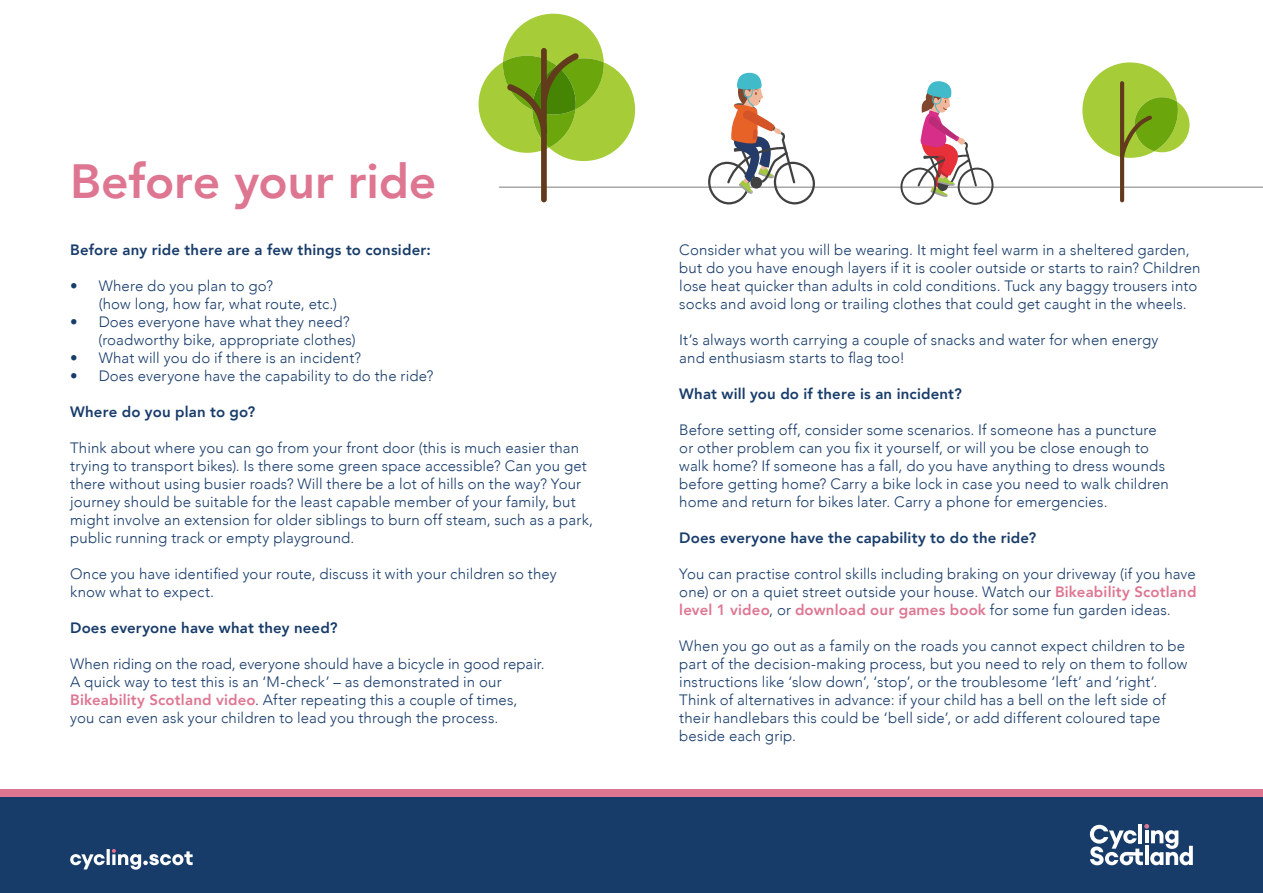
<style>
.page{position:relative;width:1263px;height:893px;background:#fff}
.page>*{position:absolute;margin:0;border:0;box-sizing:border-box;transform-origin:0 0}
.t1{font:800 48px "Avenir";letter-spacing:-.005em;color:#de7692}
.t2{font:300 15px/18px "Avenir";letter-spacing:.01em;color:#183c6a}
.t3{font:800 15px "Avenir";letter-spacing:.01em;color:#183c6a}
.s1{font-weight:800;color:#de7692}
</style>
<div class="page">
<hr style="left:499px;top:186px;width:764px;height:2px;background:#a8a8a7">
<div style="left:0;top:796px;width:1263px;height:97px;background:#183c6a"></div>
<div style="left:0;top:789px;width:1263px;height:7px;background:#de7692"></div>
<svg style="left:1090px;top:824px;width:103px;height:41px"></svg>
<hr style="left:1120px;top:81px;width:4px;height:121px;background:#613b1c;border-radius:2px">
<svg style="left:1082px;top:62px;width:107px;height:96px"></svg>
<div style="left:541px;top:48px;width:6px;height:154px;background:#613b1c;border-radius:3px"></div>
<svg style="left:479px;top:14px;width:156px;height:147px"></svg>
<svg style="left:900px;top:81px;width:94px;height:124px"></svg>
<svg style="left:706px;top:73px;width:110px;height:132px"></svg>
<svg style="left:70px;top:849px;width:123px;height:21px"></svg>
<h1 class="t1" style="left:70px;top:144px;width:368px">Before your ride</h1>
<p class="t3" style="left:70px;top:238px;width:362px">Before any ride there are a few things to consider:</p>
<p class="t2" style="left:99px;top:277px;width:240px;text-indent:-28px">• Where do you plan to go?<br>(how long, how far, what route, etc.)</p>
<p class="t2" style="left:99px;top:313px;width:259px;text-indent:-28px">• Does everyone have what they need? (roadworthy bike, appropriate clothes)</p>
<p class="t2" style="left:70px;top:349px;width:292px">• What will you do if there is an incident?</p>
<p class="t2" style="left:70px;top:367px;width:365px">• Does everyone have the capability to do the ride?</p>
<p class="t3" style="left:70px;top:400px;width:187px">Where do you plan to go?</p>
<p class="t2" style="left:70px;top:439px;width:524px">Think about where you can go from your front door (this is much easier than trying to transport bikes). Is there some green space accessible? Can you get there without using busier roads? Will there be a lot of hills on the way? Your journey should be suitable for the least capable member of your family, but might involve an extension for older siblings to burn off steam, such as a park, public running track or empty playground.</p>
<p class="t2" style="left:70px;top:565px;width:488px">Once you have identified your route, discuss it with your children so they know what to expect.</p>
<p class="t3" style="left:70px;top:616px;width:269px">Does everyone have what they need?</p>
<p class="t2" style="left:70px;top:655px;width:476px">When riding on the road, everyone should have a bicycle in good repair.<br>A quick way to test this is an ‘M-check’ – as demonstrated in our <span class="s1">Bikeability Scotland video</span>. After repeating this a couple of times, you can even ask your children to lead you through the process.</p>
<p class="t2" style="left:679px;top:241px;width:523px">Consider what you will be wearing. It might feel warm in a sheltered garden, but do you have enough layers if it is cooler outside or starts to rain? Children lose heat quicker than adults in cold conditions. Tuck any baggy trousers into socks and avoid long or trailing clothes that could get caught in the wheels.</p>
<p class="t2" style="left:679px;top:331px;width:481px">It’s always worth carrying a couple of snacks and water for when energy and enthusiasm starts to flag too!</p>
<p class="t3" style="left:679px;top:382px;width:284px">What will you do if there is an incident?</p>
<p class="t2" style="left:679px;top:421px;width:491px">Before setting off, consider some scenarios. If someone has a puncture or other problem can you fix it yourself, or will you be close enough to walk home? If someone has a fall, do you have anything to dress wounds before getting home? Carry a bike lock in case you need to walk children home and return for bikes later. Carry a phone for emergencies.</p>
<p class="t3" style="left:679px;top:526px;width:358px">Does everyone have the capability to do the ride?</p>
<p class="t2" style="left:679px;top:565px;width:519px;text-align:justify">You can practise control skills including braking on your driveway (if you have one) or on a quiet street outside your house. Watch our <span class="s1">Bikeability Scotland level 1 video</span>, or <span class="s1">download our games book</span> for some fun garden ideas.</p>
<p class="t2" style="left:679px;top:637px;width:510px">When you go out as a family on the roads you cannot expect children to be part of the decision-making process, but you need to rely on them to follow instructions like ‘slow down’, ‘stop’, or the troublesome ‘left’ and ‘right’.<br>Think of alternatives in advance: if your child has a bell on the left side of their handlebars this could be ‘bell side’, or add different coloured tape beside each grip.</p>
</div>
